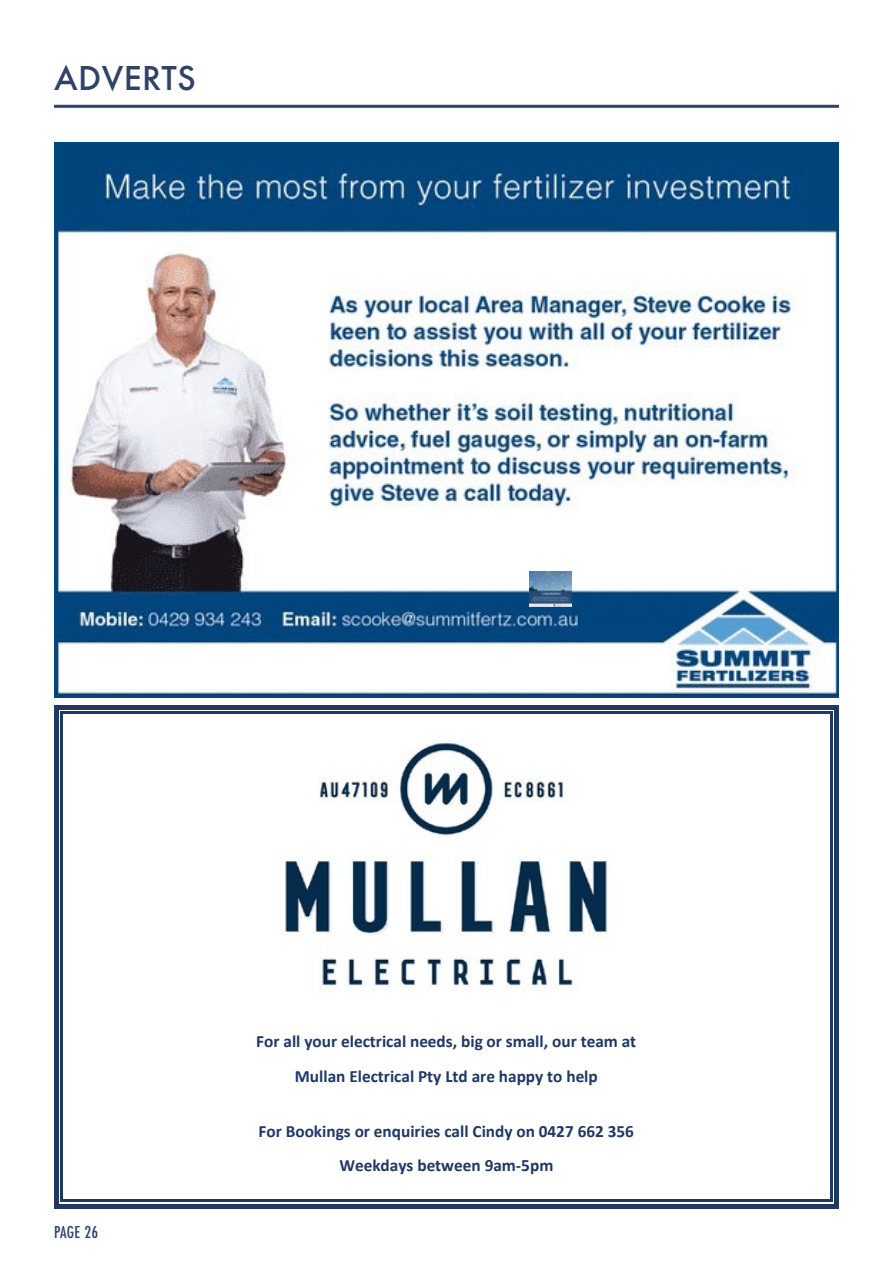
<style>
.page{position:relative;width:893px;height:1263px;background:#fff}
.page>*{position:absolute;margin:0;border:0;box-sizing:border-box;transform-origin:0 0}
.t1{font:500 36px "Futura PT";letter-spacing:.01em;color:#314267}
.t2{font:500 18px "Futura PT Cond";letter-spacing:.005em;color:#314267}
.t3{font:700 17.25px/34.2px "Calibri";color:#1f3864;text-align:center}
</style>
<div class="page">
<hr style="left:54px;top:105px;width:785px;height:3px;background:#314267">
<svg style="left:54px;top:705px;width:8px;height:9px"></svg>
<div style="left:62px;top:705px;width:768px;height:5px;background:#1f3864"></div>
<hr style="left:62px;top:712px;width:768px;height:2px;background:#1f3864">
<svg style="left:830px;top:705px;width:9px;height:9px"></svg>
<hr style="left:54px;top:714px;width:4px;height:296px;background:#1f3864">
<hr style="left:60px;top:714px;width:2px;height:296px;background:#1f3864">
<hr style="left:835px;top:714px;width:4px;height:296px;background:#1f3864">
<hr style="left:830px;top:714px;width:3px;height:296px;background:#1f3864">
<hr style="left:54px;top:1010px;width:4px;height:21px;background:#1f3864">
<hr style="left:60px;top:1010px;width:2px;height:21px;background:#1f3864">
<hr style="left:835px;top:1010px;width:4px;height:21px;background:#1f3864">
<hr style="left:830px;top:1010px;width:3px;height:21px;background:#1f3864">
<hr style="left:54px;top:1031px;width:4px;height:34px;background:#1f3864">
<hr style="left:60px;top:1031px;width:2px;height:34px;background:#1f3864">
<hr style="left:835px;top:1031px;width:4px;height:34px;background:#1f3864">
<hr style="left:830px;top:1031px;width:3px;height:34px;background:#1f3864">
<hr style="left:54px;top:1065px;width:4px;height:34px;background:#1f3864">
<hr style="left:60px;top:1065px;width:2px;height:34px;background:#1f3864">
<hr style="left:835px;top:1065px;width:4px;height:34px;background:#1f3864">
<hr style="left:830px;top:1065px;width:3px;height:34px;background:#1f3864">
<hr style="left:54px;top:1099px;width:4px;height:21px;background:#1f3864">
<hr style="left:60px;top:1099px;width:2px;height:21px;background:#1f3864">
<hr style="left:835px;top:1099px;width:4px;height:21px;background:#1f3864">
<hr style="left:830px;top:1099px;width:3px;height:21px;background:#1f3864">
<hr style="left:54px;top:1120px;width:4px;height:35px;background:#1f3864">
<hr style="left:60px;top:1120px;width:2px;height:35px;background:#1f3864">
<hr style="left:835px;top:1120px;width:4px;height:35px;background:#1f3864">
<hr style="left:830px;top:1120px;width:3px;height:35px;background:#1f3864">
<hr style="left:54px;top:1155px;width:4px;height:34px;background:#1f3864">
<hr style="left:60px;top:1155px;width:2px;height:34px;background:#1f3864">
<hr style="left:835px;top:1155px;width:4px;height:34px;background:#1f3864">
<hr style="left:830px;top:1155px;width:3px;height:34px;background:#1f3864">
<hr style="left:62px;top:1204px;width:768px;height:4px;background:#1f3864">
<hr style="left:62px;top:1200px;width:768px;height:2px;background:#1f3864">
<svg style="left:54px;top:1189px;width:8px;height:19px"></svg>
<svg style="left:830px;top:1189px;width:9px;height:19px"></svg>
<img style="left:285px;top:743px;width:323px;height:246px">
<img style="left:54px;top:142px;width:785px;height:556px">
<img style="left:529px;top:571px;width:42px;height:35px">
<h1 class="t1" style="left:54px;top:57px;width:143px">ADVERTS</h1>
<p class="t2" style="left:54px;top:1221px;width:46px">PAGE 26</p>
<p class="t3" style="left:256px;top:1024px;width:381px">For all your electrical needs, big or small, our team at<br>Mullan Electrical Pty Ltd are happy to help</p>
<p class="t3" style="left:258px;top:1113px;width:377px">For Bookings or enquiries call Cindy on 0427 662 356<br>Weekdays between 9am-5pm</p>
</div>
